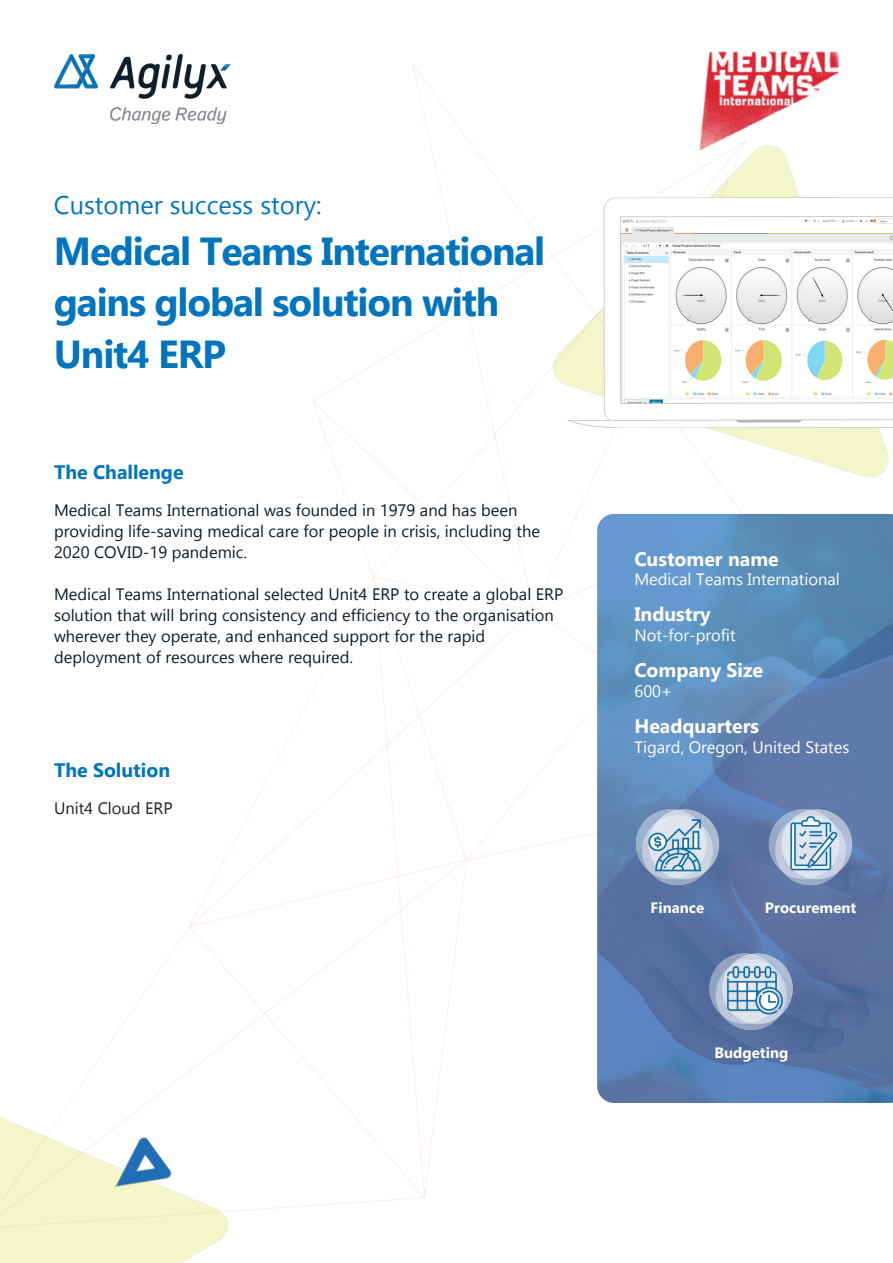
<style>
.page{position:relative;width:893px;height:1263px;background:#fff}
.page>*{position:absolute;margin:0;border:0;box-sizing:border-box;transform-origin:0 0}
.Large_white_heading{font:700 39px/51px "Gadugi";letter-spacing:-.03em;color:#0075bd}
.Large_white_heading-2{font:25.5px "Gadugi";color:#0075bd}
.Small_heading{font:700 19.5px "Gadugi";color:#fff}
.t1{font:700 19.5px "Gadugi";color:#0075bd}
.t2{font:16.5px/21px "Gadugi";color:#0c1c28}
.Small_heading-2{font:16.5px "Gadugi";color:#fff}
.t3{font:16.5px "Gadugi";color:#231f20}
.t4{font:700 15px "Gadugi";color:#fff}
</style>
<div class="page">
<img style="left:90px;top:63px;width:507px;height:1148px">
<img style="left:597px;top:589px;width:296px;height:514px">
<img style="left:540px;top:132px;width:353px;height:457px">
<img style="left:624px;top:795px;width:107px;height:107px">
<img style="left:54px;top:54px;width:175px;height:69px">
<img style="left:683px;top:51px;width:171px;height:118px">
<img style="left:0;top:1071px;width:234px;height:192px">
<img style="left:99px;top:1133px;width:76px;height:76px">
<img style="left:567px;top:198px;width:326px;height:230px">
<img style="left:698px;top:940px;width:107px;height:107px">
<img style="left:757px;top:795px;width:107px;height:107px">
<p class="Large_white_heading-2" style="left:54px;top:190px;width:269px">Customer success story:</p>
<p class="Large_white_heading" style="left:54px;top:226px;width:493px">Medical Teams International gains global solution with<br>Unit4 ERP</p>
<p class="t1" style="left:54px;top:460px;width:131px">The Challenge</p>
<p class="t2" style="left:54px;top:499px;width:465px">Medical Teams International was founded in 1979 and has been</p>
<p class="t2" style="left:54px;top:520px;width:487px">providing life-saving medical care for people in crisis, including the<br>2020 COVID-19 pandemic.</p>
<p class="t2" style="left:54px;top:583px;width:511px">Medical Teams International selected Unit4 ERP to create a global ERP</p>
<p class="t2" style="left:54px;top:604px;width:501px">solution that will bring consistency and efficiency to the organisation</p>
<p class="t2" style="left:54px;top:625px;width:433px">wherever they operate, and enhanced support for the rapid deployment of resources where required.</p>
<p class="t1" style="left:54px;top:758px;width:118px">The Solution</p>
<p class="t3" style="left:54px;top:798px;width:120px">Unit4 Cloud ERP</p>
<p class="Small_heading" style="left:634px;top:547px;width:146px">Customer name</p>
<p class="Small_heading-2" style="left:634px;top:569px;width:207px">Medical Teams International</p>
<p class="Small_heading" style="left:634px;top:603px;width:78px">Industry</p>
<p class="Small_heading-2" style="left:634px;top:625px;width:103px">Not-for-profit</p>
<p class="Small_heading" style="left:634px;top:659px;width:130px">Company Size</p>
<p class="Small_heading-2" style="left:634px;top:681px;width:39px">600+</p>
<p class="Small_heading" style="left:634px;top:715px;width:126px">Headquarters</p>
<p class="Small_heading-2" style="left:634px;top:737px;width:217px">Tigard, Oregon, United States</p>
<p class="t4" style="left:651px;top:899px;width:55px">Finance</p>
<p class="t4" style="left:765px;top:899px;width:93px">Procurement</p>
<p class="t4" style="left:714px;top:1044px;width:75px">Budgeting</p>
</div>
